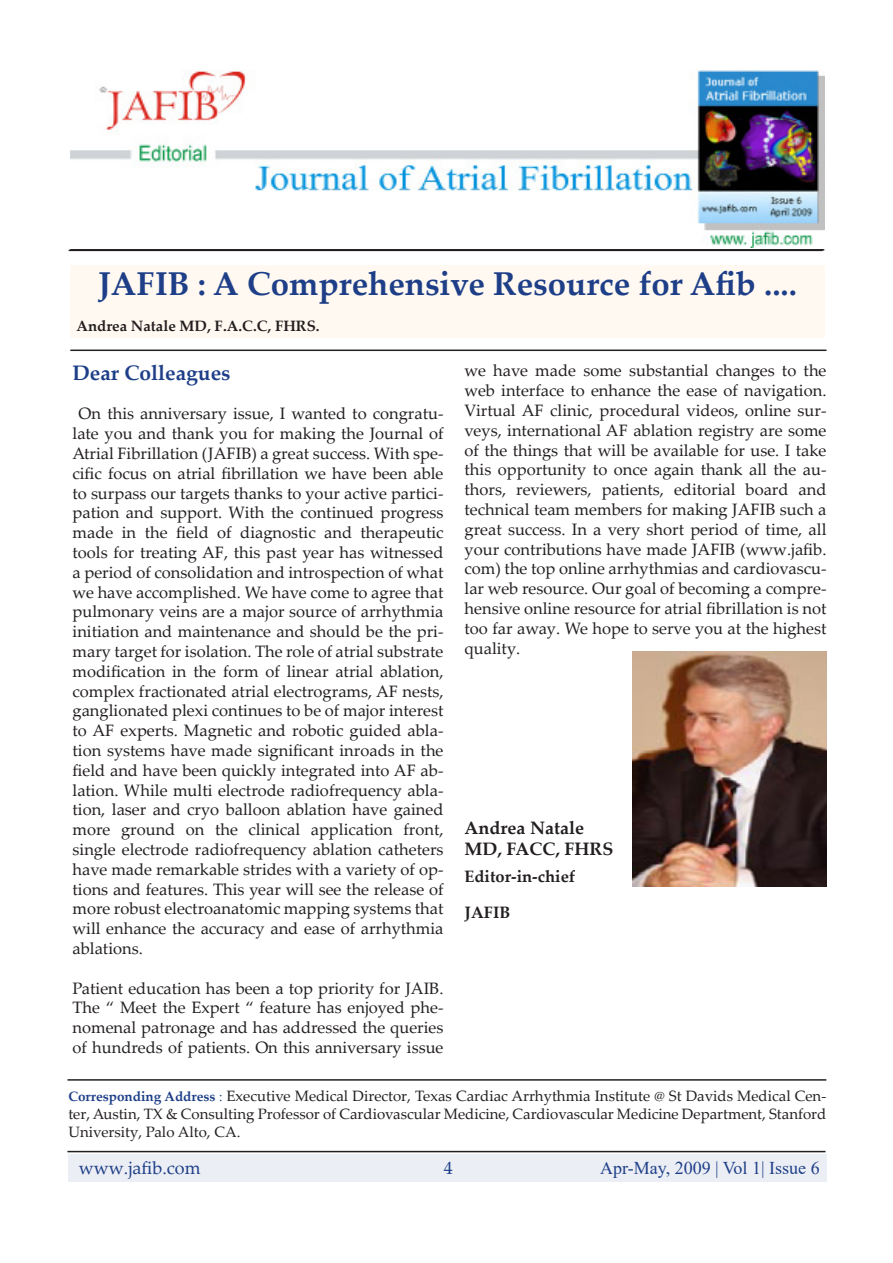
<style>
.page{position:relative;width:893px;height:1263px;background:#fff}
.page>*{position:absolute;margin:0;border:0;box-sizing:border-box;transform-origin:0 0}
.authors{font:700 33px "Palatino Linotype";color:#1e3f88}
.sectionheader{font:700 21px "Palatino Linotype";color:#1e3f88}
.sectionheader-2{font:700 18px "Palatino Linotype";color:#231f20}
.pgheader{font:18px "Times New Roman";color:#1e3f88}
.pgheader-2{font:18px "Palatino Linotype";color:#1e3f88}
.sectionheader-3{font:16.5px/19.8px "Palatino Linotype";color:#231f20;text-align:justify}
.body{font:700 16.5px "Palatino Linotype";color:#231f20}
.body_small{font:15px/18px "Palatino Linotype";color:#231f20;text-align:justify}
.authors-2{font:700 15px "Palatino Linotype";color:#231f20}
.s1{font-weight:700;font-size:13.5px;color:#1e3f88}
.s2{font-size:13.5px;color:#1e3f88}
</style>
<div class="page">
<hr style="left:67px;top:1151px;width:758px;height:1px;background:#231f20">
<hr style="left:70px;top:350px;width:756px;height:1px;background:#231f20">
<hr style="left:68px;top:1079px;width:758px;height:2px;background:#231f20">
<div style="left:70px;top:265px;width:755px;height:72px;background:#fff9f1"></div>
<div style="left:68px;top:1154px;width:759px;height:27px;background:#ebeef4"></div>
<hr style="left:69px;top:250px;width:754px;height:1px;background:#231f20">
<hr style="left:70px;top:249px;width:754px;height:2px;background:#231f20">
<img style="left:70px;top:69px;width:754px;height:178px">
<img style="left:633px;top:651px;width:193px;height:236px">
<p class="authors" style="left:98px;top:261px;width:700px">JAFIB : A Comprehensive Resource for Afib ....</p>
<p class="authors-2" style="left:76px;top:315px;width:245px">Andrea Natale MD, F.A.C.C, FHRS.</p>
<p class="sectionheader" style="left:73px;top:358px;width:160px">Dear Colleagues</p>
<p class="sectionheader-3" style="left:73px;top:403px;width:372px;text-indent:6px">On this anniversary issue, I wanted to congratu&shy;late you and thank you for making the Journal of Atrial Fibrillation (JAFIB) a great success. With spe&shy;cific focus on atrial fibrillation we have been able to surpass our targets thanks to your active partici&shy;pation and support. With the continued progress made in the field of diagnostic and therapeutic tools for treating AF, this past year has witnessed a period of consolidation and introspection of what we have accomplished. We have come to agree that pulmonary veins are a major source of arrhythmia initiation and maintenance and should be the pri&shy;mary target for isolation. The role of atrial substrate modification in the form of linear atrial ablation, complex fractionated atrial electrograms, AF nests, ganglionated plexi continues to be of major interest to AF experts. Magnetic and robotic guided abla&shy;tion systems have made significant inroads in the field and have been quickly integrated into AF ab&shy;lation. While multi electrode radiofrequency abla&shy;tion, laser and cryo balloon ablation have gained more ground on the clinical application front, single electrode radiofrequency ablation catheters have made remarkable strides with a variety of op&shy;tions and features. This year will see the release of more robust electroanatomic mapping systems that will enhance the accuracy and ease of arrhythmia ablations.</p>
<p class="sectionheader-3" style="left:73px;top:977px;width:372px">Patient education has been a top priority for JAIB.<br>The “ Meet the Expert “ feature has enjoyed phe&shy;nomenal patronage and has addressed the queries of hundreds of patients. On this anniversary issue</p>
<p class="sectionheader-3" style="left:465px;top:360px;width:363px">we have made some substantial changes to the web interface to enhance the ease of navigation.<br>Virtual AF clinic, procedural videos, online sur&shy;veys, international AF ablation registry are some of the things that will be available for use. I take this opportunity to once again thank all the au&shy;thors, reviewers, patients, editorial board and technical team members for making JAFIB such a great success. In a very short period of time, all your contributions have made JAFIB (www.jafib. com) the top online arrhythmias and cardiovascu&shy;lar web resource. Our goal of becoming a compre&shy;hensive online resource for atrial fibrillation is not too far away. We hope to serve you at the highest quality.</p>
<p class="sectionheader-2" style="left:465px;top:815px;width:121px">Andrea Natale</p>
<p class="sectionheader-2" style="left:465px;top:836px;width:150px">MD, FACC, FHRS</p>
<p class="body" style="left:465px;top:865px;width:112px">Editor-in-chief</p>
<p class="body" style="left:465px;top:901px;width:47px">JAFIB</p>
<p class="body_small" style="left:68px;top:1086px;width:759px"><span class="s1">Corresponding Address</span> <span class="s2">:</span> Executive Medical Director, Texas Cardiac Arrhythmia Institute @ St Davids Medical Cen&shy;ter, Austin, TX &amp; Consulting Professor of Cardiovascular Medicine, Cardiovascular Medicine Department, Stanford University, Palo Alto, CA.</p>
<p class="pgheader-2" style="left:79px;top:1155px;width:123px">www.jafib.com</p>
<p class="pgheader-2" style="left:444px;top:1155px;width:10px">4</p>
<p class="pgheader" style="left:600px;top:1155px;width:221px">Apr-May, 2009 | Vol 1| Issue 6</p>
</div>
